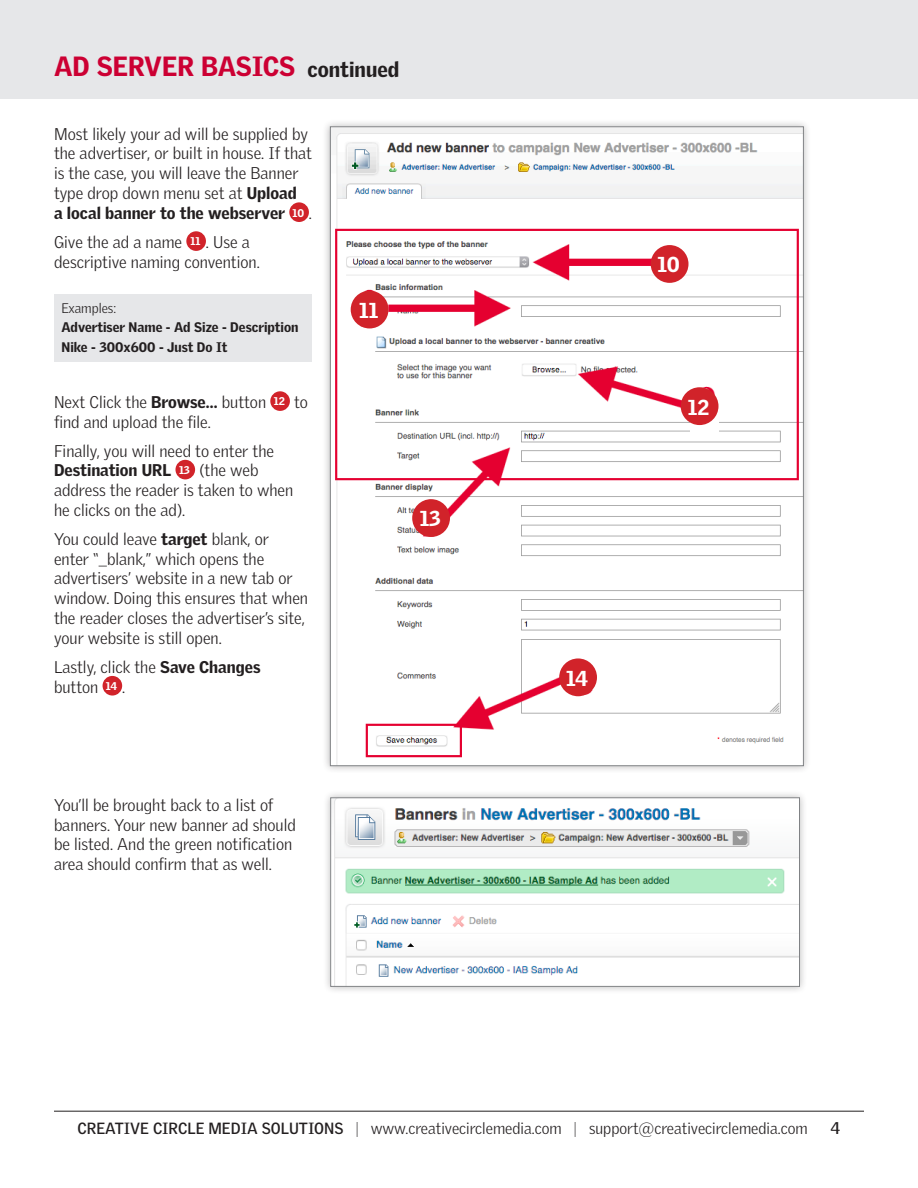
<style>
.page{position:relative;width:918px;height:1188px;background:#fff}
.page>*{position:absolute;margin:0;border:0;box-sizing:border-box;transform-origin:0 0}
.t1{font:900 27px "Griffith Gothic";color:#c03}
.t2{font:900 21px "Griffith Gothic";color:#fff}
.body{font:300 16.5px/19.8px "Griffith Gothic";color:#231f20}
.t3{font:700 16.5px "Griffith Gothic";color:#231f20}
.t4{font:300 15.75px "Griffith Gothic";color:#231f20}
.body-2{font:900 13.5px "Griffith Gothic";color:#231f20}
.body-3{font:300 13.5px "Griffith Gothic";color:#231f20}
.t5{font:900 10.95px "Griffith Gothic";color:#fff}
.s1{font-size:21px;color:#231f20}
.s2{font-weight:900}
.s3{font-weight:700}
.s4{font-weight:100}
</style>
<div class="page">
<div style="left:0;top:0;width:918px;height:98px;background:#e6e7e9"></div>
<hr style="left:54px;top:1111px;width:810px;height:1px;background:#231f20">
<div style="left:54px;top:294px;width:258px;height:29px;background:#e6e7e9"></div>
<div style="left:54px;top:314px;width:258px;height:28px;background:#e6e7e9"></div>
<div style="left:54px;top:333px;width:258px;height:29px;background:#e6e7e9"></div>
<div style="left:289px;top:202px;width:20px;height:20px;background:#d1232a;border-radius:50%"></div>
<div style="left:186px;top:231px;width:20px;height:20px;background:#d1232a;border-radius:50%"></div>
<div style="left:270px;top:391px;width:20px;height:20px;background:#d1232a;border-radius:50%"></div>
<div style="left:175px;top:460px;width:20px;height:19px;background:#d1232a;border-radius:50%"></div>
<div style="left:103px;top:676px;width:19px;height:20px;background:#d1232a;border-radius:50%"></div>
<div style="left:322px;top:119px;width:489px;height:655px;background:#231f20;opacity:.3"></div>
<img style="left:332px;top:128px;width:470px;height:636px">
<div style="left:662px;top:241px;width:22px;height:47px;background:#fff"></div>
<div style="left:651px;top:245px;width:37px;height:38px;background:#d1232a;border-radius:50%"></div>
<div style="left:351px;top:291px;width:37px;height:37px;background:#d1232a;border-radius:50%"></div>
<div style="left:690px;top:403px;width:28px;height:37px;background:#fff"></div>
<div style="left:681px;top:423px;width:45px;height:6px;background:#fff"></div>
<div style="left:681px;top:387px;width:37px;height:38px;background:#d1232a;border-radius:50%"></div>
<div style="left:412px;top:499px;width:38px;height:38px;background:#d1232a;border-radius:50%"></div>
<div style="left:574px;top:653px;width:28px;height:37px;background:#fff"></div>
<div style="left:559px;top:658px;width:38px;height:38px;background:#d1232a;border-radius:50%"></div>
<div style="left:322px;top:790px;width:485px;height:204px;background:#231f20;opacity:.3"></div>
<img style="left:332px;top:799px;width:466px;height:186px">
<div style="left:330px;top:797px;width:470px;height:190px;border:1px solid #808285"></div>
<h1 class="t1" style="left:54px;top:51px;width:347px">AD SERVER BASICS <span class="s1">continued</span></h1>
<p class="body" style="left:54px;top:124px;width:260px">Most likely your ad will be supplied by the advertiser, or built in house. If that is the case, you will leave the Banner type drop down menu set at <span class="s2">Upload<br>a local banner to the webserver</span></p>
<p class="t5" style="left:292px;top:206px;width:13px">10</p>
<p class="body" style="left:309px;top:203px;width:5px">.</p>
<p class="body" style="left:54px;top:232px;width:130px">Give the ad a name</p>
<p class="t5" style="left:190px;top:235px;width:11px">11</p>
<p class="body" style="left:54px;top:232px;width:207px;text-indent:152px">. Use a descriptive naming convention.</p>
<p class="body-3" style="left:62px;top:300px;width:56px">Examples:</p>
<p class="body-2" style="left:62px;top:319px;width:239px">Advertiser Name - Ad Size - Description</p>
<p class="body-2" style="left:62px;top:339px;width:167px">Nike - 300x600 - Just Do It</p>
<p class="body" style="left:54px;top:392px;width:214px">Next Click the <span class="s2">Browse…</span> button</p>
<p class="t5" style="left:274px;top:395px;width:13px">12</p>
<p class="body" style="left:294px;top:392px;width:15px">to</p>
<p class="body" style="left:54px;top:412px;width:158px">find and upload the file.</p>
<p class="body" style="left:54px;top:440px;width:222px">Finally, you will need to enter the<br><span class="s2">Destination URL</span></p>
<p class="body" style="left:54px;top:460px;width:241px;text-indent:145px">(the web address the reader is taken to when he clicks on the ad).</p>
<p class="body" style="left:54px;top:529px;width:256px">You could leave <span class="s2">target</span> blank, or enter “_blank,” which opens the advertisers’ website in a new tab or window. Doing this ensures that when the reader closes the advertiser’s site, your website is still open.</p>
<p class="body" style="left:54px;top:656px;width:208px">Lastly, click the <span class="s2">Save Changes </span>button</p>
<p class="t5" style="left:179px;top:463px;width:12px">13</p>
<p class="t5" style="left:106px;top:680px;width:13px">14</p>
<p class="body" style="left:122px;top:676px;width:5px">.</p>
<p class="body" style="left:54px;top:795px;width:243px">You’ll be brought back to a list of banners. Your new banner ad should be listed. And the green notification area should confirm that as well.</p>
<p class="t2" style="left:359px;top:298px;width:21px">11</p>
<p class="t2" style="left:420px;top:506px;width:22px">13</p>
<p class="t2" style="left:657px;top:252px;width:24px">10</p>
<p class="t2" style="left:688px;top:394px;width:23px">12</p>
<p class="t2" style="left:566px;top:666px;width:24px">14</p>
<p class="t4" style="left:78px;top:1119px;width:732px"><span class="s3">CREATIVE CIRCLE MEDIA SOLUTIONS</span> <span class="s4">|</span> www.creativecirclemedia.com <span class="s4">|</span> support@creativecirclemedia.com</p>
<p class="t3" style="left:831px;top:1118px;width:11px">4</p>
</div>
